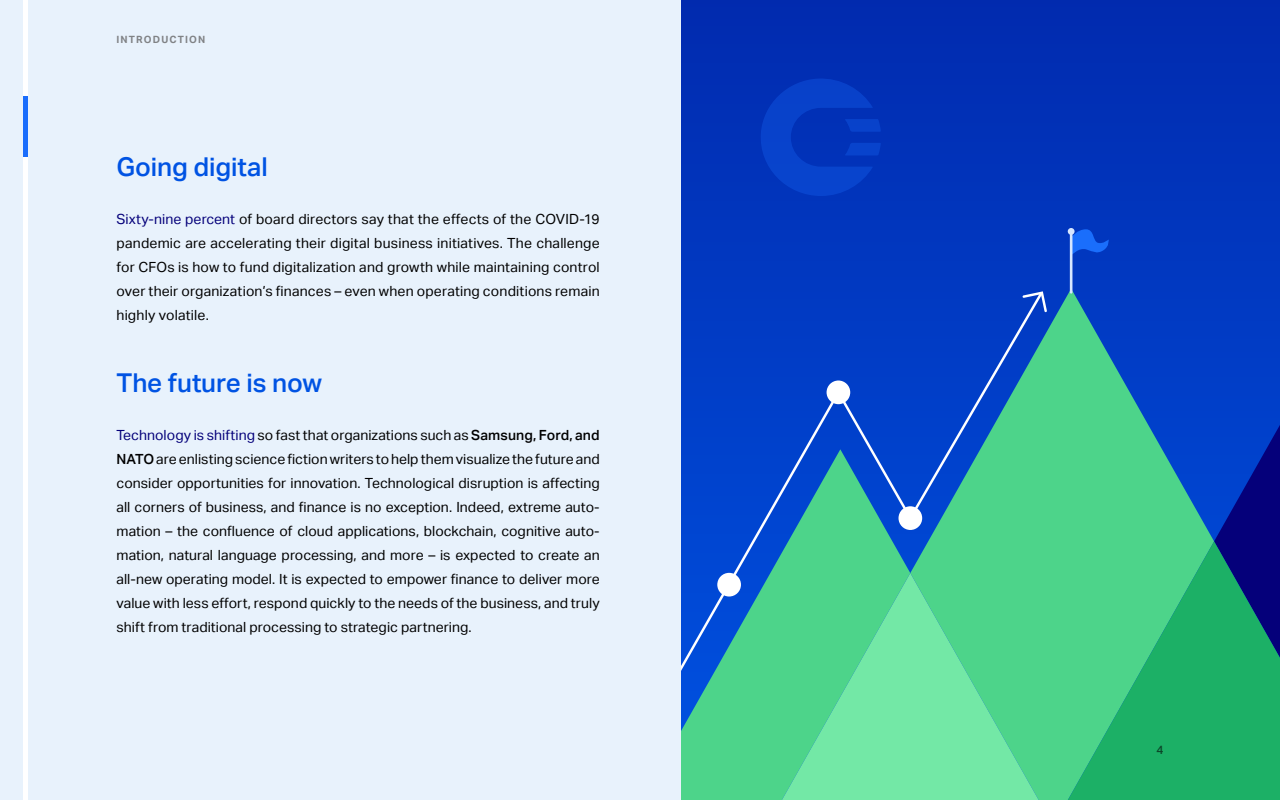
<style>
.page{position:relative;width:1280px;height:800px;background:#fff}
.page>*{position:absolute;margin:0;border:0;box-sizing:border-box;transform-origin:0 0}
.t1{font:500 26px "Aktiv Grotesk";letter-spacing:-.005em;color:#0053e3}
.t2{font:14px/24px "Aktiv Grotesk";letter-spacing:.01em;color:#000;text-align:justify}
.t3{font:500 12px "Aktiv Grotesk";color:#000}
.t4{font:700 10px "Aktiv Grotesk";letter-spacing:.115em;color:#808285}
.s1{color:#04007a}
.s2{font-weight:500}
</style>
<div class="page">
<div style="left:680px;top:0;width:600px;height:800px;background:#0132b9"></div>
<svg style="left:761px;top:79px;width:120px;height:117px"></svg>
<svg style="left:1042px;top:289px;width:172px;height:511px;fill:#4dd48a"></svg>
<svg style="left:1214px;top:425px;width:66px;height:116px;background:#0221a3"></svg>
<svg style="left:1068px;top:541px;width:212px;height:259px;background:#2baf73"></svg>
<svg style="left:680px;top:293px;width:362px;height:507px"></svg>
<svg style="left:1022px;top:291px;width:25px;height:21px"></svg>
<svg style="left:1072px;top:229px;width:37px;height:26px"></svg>
<div style="left:1068px;top:228px;width:7px;height:7px;background:#d6e6ff;border-radius:50%"></div>
<hr style="left:1070px;top:232px;width:2px;height:62px;background:#d6e6ff">
<div style="left:827px;top:381px;width:23px;height:23px;background:#fff;border-radius:50%"></div>
<div style="left:717px;top:573px;width:24px;height:24px;background:#fff;border-radius:50%"></div>
<div style="left:899px;top:506px;width:23px;height:24px;background:#fff;border-radius:50%"></div>
<div style="left:0;top:0;width:680px;height:800px;background:#e8f2fc"></div>
<div style="left:23px;top:0;width:5px;height:800px;background:#fff"></div>
<div style="left:23px;top:97px;width:5px;height:60px;background:#1a6dfc"></div>
<p class="t4" style="left:117px;top:34px;width:90px">INTRODUCTION</p>
<h1 class="t1" style="left:117px;top:152px;width:153px">Going digital</h1>
<p class="t2" style="left:117px;top:207px;width:485px"><span class="s1">Sixty-nine percent</span> of board directors say that the effects of the COVID-19 pandemic are accelerating their digital business initiatives. The challenge for CFOs is how to fund digitalization and growth while maintaining control over their organization’s finances – even when operating conditions remain highly volatile.</p>
<h1 class="t1" style="left:117px;top:368px;width:207px">The future is now</h1>
<p class="t2" style="left:117px;top:423px;width:485px"><span class="s1">Technology is shifting</span> so fast that organizations such as <span class="s2">Samsung, Ford, and NATO</span> are enlisting science fiction writers to help them visualize the future and consider opportunities for innovation. Technological disruption is affecting all corners of business, and finance is no exception. Indeed, extreme auto&shy;mation – the confluence of cloud applications, blockchain, cognitive auto&shy;mation, natural language processing, and more – is expected to create an all-new operating model. It is expected to empower finance to deliver more value with less effort, respond quickly to the needs of the business, and truly shift from traditional processing to strategic partnering.</p>
<p class="t3" style="left:1156px;top:743px;width:9px">4</p>
</div>
